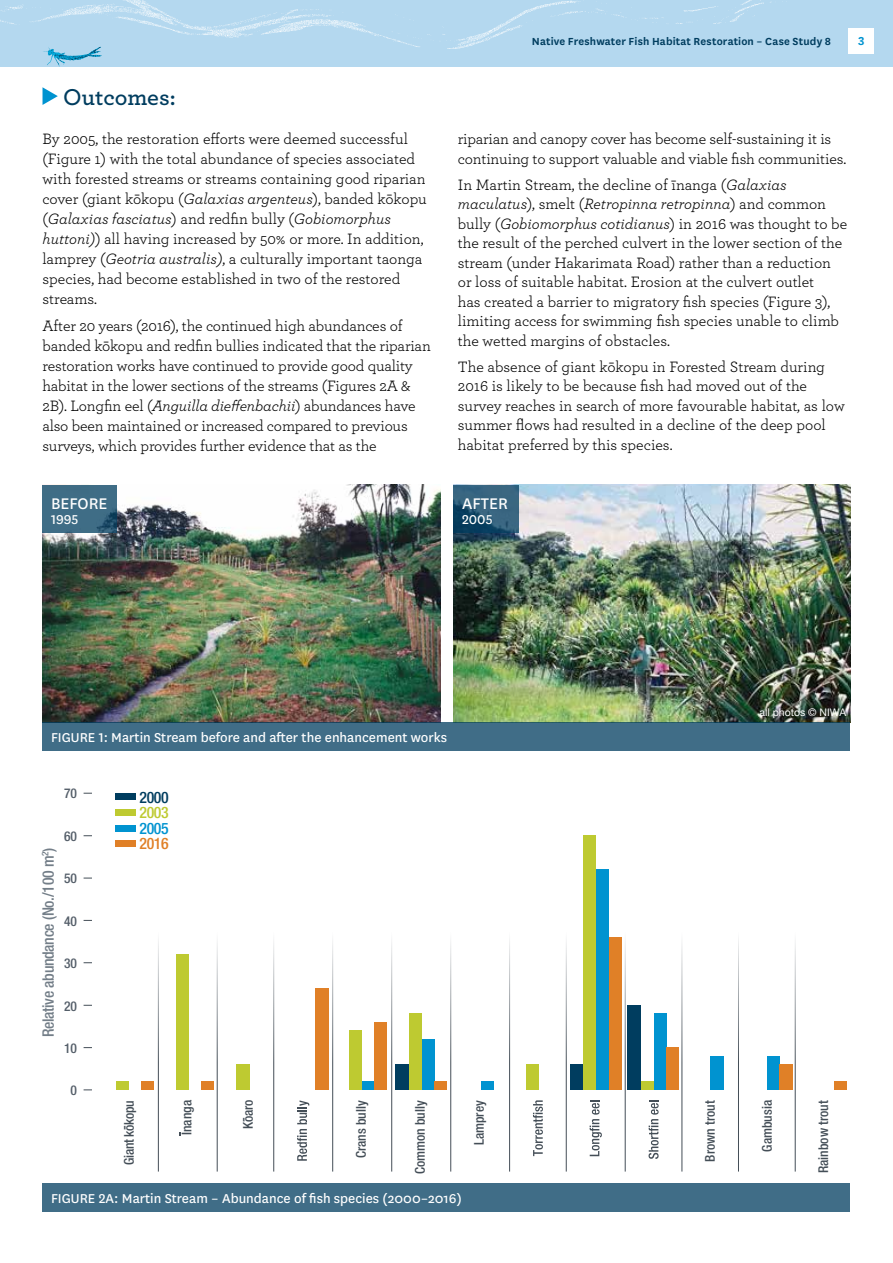
<style>
.page{position:relative;width:893px;height:1263px;background:#fff}
.page>*{position:absolute;margin:0;border:0;box-sizing:border-box;transform-origin:0 0}
.t1{font:600 24px "Archer";color:#003d5f}
.t2{font:18px "National";color:#fff}
.t3{font:15.75px/20px "Archer";letter-spacing:-.01em;color:#000}
.t4{font:500 condensed 15.75px "Helvetica Neue LT Std";letter-spacing:-.02em;color:#737e88}
.t5{font:500 condensed 15.75px "Helvetica Neue LT Std";color:#003d5f}
.t6{font:500 condensed 15.75px "Helvetica Neue LT Std";color:#beca31}
.t7{font:500 condensed 15.75px "Helvetica Neue LT Std";color:#0093d0}
.t8{font:500 condensed 15.75px "Helvetica Neue LT Std";color:#e08027}
.t9{font:15px "National";color:#fff}
.t10{font:500 condensed 13.5px "Helvetica Neue LT Std";color:#444e57}
.t11{font:500 condensed 13.5px "Helvetica Neue LT Std";letter-spacing:-.02em;color:#545e69}
.t12{font:500 condensed 13.5px "Helvetica Neue LT Std";letter-spacing:-.02em;color:#444e57}
.t13{font:600 13.5px "National";color:#0093d0}
.t14{font:600 12px "National";letter-spacing:.01em;color:#003d5f}
.t15{font:10.5px "Helvetica Neue";color:#fff}
.s1{font-style:italic}
</style>
<div class="page">
<div style="left:0;top:0;width:893px;height:67px;background:#b4d8ef"></div>
<img style="left:0;top:0;width:864px;height:54px">
<img style="left:43px;top:47px;width:59px;height:20px">
<div style="left:848px;top:28px;width:26px;height:25px;background:#fff"></div>
<svg style="left:43px;top:87px;width:15px;height:18px"></svg>
<img style="left:454px;top:485px;width:396px;height:237px">
<svg style="left:454px;top:485px;width:65px;height:47px;background:#2b5a77"></svg>
<img style="left:43px;top:485px;width:398px;height:237px">
<svg style="left:43px;top:485px;width:74px;height:47px;background:#3c6a83"></svg>
<div style="left:43px;top:722px;width:807px;height:28px;background:#406d87"></div>
<div style="left:43px;top:1183px;width:807px;height:28px;background:#406d87"></div>
<svg style="left:297px;top:1100px;width:12px;height:61px"></svg>
<svg style="left:533px;top:1100px;width:10px;height:56px"></svg>
<svg style="left:590px;top:1100px;width:12px;height:56px"></svg>
<svg style="left:649px;top:1100px;width:10px;height:59px"></svg>
<div style="left:115px;top:793px;width:21px;height:6px;background:#003d5f"></div>
<div style="left:115px;top:810px;width:21px;height:6px;background:#beca31"></div>
<div style="left:115px;top:825px;width:21px;height:6px;background:#0093d0"></div>
<div style="left:115px;top:840px;width:21px;height:7px;background:#e08027"></div>
<div style="left:396px;top:1064px;width:13px;height:26px;background:#003d5f"></div>
<div style="left:570px;top:1064px;width:13px;height:26px;background:#003d5f"></div>
<div style="left:628px;top:1005px;width:13px;height:85px;background:#003d5f"></div>
<div style="left:116px;top:1081px;width:13px;height:9px;background:#beca31"></div>
<div style="left:176px;top:954px;width:13px;height:136px;background:#beca31"></div>
<div style="left:237px;top:1064px;width:13px;height:26px;background:#beca31"></div>
<div style="left:349px;top:1030px;width:13px;height:60px;background:#beca31"></div>
<div style="left:409px;top:1013px;width:13px;height:77px;background:#beca31"></div>
<div style="left:526px;top:1064px;width:13px;height:26px;background:#beca31"></div>
<div style="left:583px;top:835px;width:13px;height:255px;background:#beca31"></div>
<div style="left:641px;top:1081px;width:13px;height:9px;background:#beca31"></div>
<div style="left:362px;top:1081px;width:13px;height:9px;background:#0093d0"></div>
<div style="left:422px;top:1039px;width:12px;height:51px;background:#0093d0"></div>
<div style="left:482px;top:1081px;width:12px;height:9px;background:#0093d0"></div>
<div style="left:596px;top:869px;width:13px;height:221px;background:#0093d0"></div>
<div style="left:654px;top:1013px;width:13px;height:77px;background:#0093d0"></div>
<div style="left:710px;top:1056px;width:13px;height:34px;background:#0093d0"></div>
<div style="left:767px;top:1056px;width:13px;height:34px;background:#0093d0"></div>
<div style="left:141px;top:1081px;width:13px;height:8px;background:#e08027"></div>
<div style="left:201px;top:1081px;width:13px;height:8px;background:#e08027"></div>
<div style="left:316px;top:988px;width:13px;height:102px;background:#e08027"></div>
<div style="left:375px;top:1022px;width:12px;height:68px;background:#e08027"></div>
<div style="left:434px;top:1081px;width:13px;height:9px;background:#e08027"></div>
<div style="left:609px;top:937px;width:12px;height:153px;background:#e08027"></div>
<div style="left:667px;top:1047px;width:12px;height:43px;background:#e08027"></div>
<div style="left:780px;top:1064px;width:13px;height:26px;background:#e08027"></div>
<div style="left:834px;top:1081px;width:13px;height:9px;background:#e08027"></div>
<hr style="left:566px;top:921px;width:1px;height:250px;background:#444e57">
<hr style="left:509px;top:921px;width:1px;height:250px;background:#444e57">
<hr style="left:450px;top:921px;width:1px;height:250px;background:#444e57">
<hr style="left:391px;top:921px;width:1px;height:250px;background:#444e57">
<hr style="left:332px;top:921px;width:1px;height:250px;background:#444e57">
<hr style="left:273px;top:921px;width:1px;height:250px;background:#444e57">
<hr style="left:217px;top:921px;width:1px;height:250px;background:#444e57">
<hr style="left:158px;top:921px;width:1px;height:250px;background:#444e57">
<hr style="left:795px;top:921px;width:1px;height:250px;background:#444e57">
<hr style="left:738px;top:921px;width:1px;height:250px;background:#444e57">
<hr style="left:682px;top:921px;width:1px;height:250px;background:#444e57">
<hr style="left:625px;top:921px;width:1px;height:250px;background:#444e57">
<h1 class="t1" style="left:63px;top:79px;width:114px">Outcomes:</h1>
<p class="t3" style="left:43px;top:128px;width:386px">By 2005, the restoration efforts were deemed successful (Figure 1) with the total abundance of species associated with forested streams or streams containing good riparian cover (giant kōkopu (<span class="s1">Galaxias argenteus</span>), banded kōkopu (<span class="s1">Galaxias fasciatus</span>) and redfin bully (<span class="s1">Gobiomorphus huttoni)</span>) all having increased by 50% or more. In addition, lamprey (<span class="s1">Geotria australis)</span>, a culturally important taonga species, had become established in two of the restored streams.</p>
<p class="t3" style="left:43px;top:315px;width:390px">After 20 years (2016), the continued high abundances of banded kōkopu and redfin bullies indicated that the riparian restoration works have continued to provide good quality habitat in the lower sections of the streams (Figures 2A &amp; 2B). Longfin eel (<span class="s1">Anguilla dieffenbachii</span>) abundances have also been maintained or increased compared to previous surveys, which provides further evidence that as the</p>
<p class="t2" style="left:51px;top:491px;width:58px">BEFORE</p>
<p class="t9" style="left:51px;top:509px;width:29px">1995</p>
<p class="t14" style="left:532px;top:33px;width:301px">Native Freshwater Fish Habitat Restoration – Case Study 8</p>
<p class="t13" style="left:858px;top:31px;width:8px">3</p>
<p class="t3" style="left:458px;top:129px;width:390px;line-height:19.5px">riparian and canopy cover has become self-sustaining it is continuing to support valuable and viable fish communities.</p>
<p class="t3" style="left:458px;top:174px;width:391px;line-height:19.5px">In Martin Stream, the decline of īnanga (<span class="s1">Galaxias maculatus</span>), smelt (<span class="s1">Retropinna retropinna</span>) and common bully (<span class="s1">Gobiomorphus cotidianus</span>) in 2016 was thought to be the result of the perched culvert in the lower section of the stream (under Hakarimata Road) rather than a reduction or loss of suitable habitat. Erosion at the culvert outlet<br>has created a barrier to migratory fish species (Figure 3), limiting access for swimming fish species unable to climb the wetted margins of obstacles.</p>
<p class="t3" style="left:458px;top:356px;width:388px;line-height:19.5px">The absence of giant kōkopu in Forested Stream during 2016 is likely to be because fish had moved out of the survey reaches in search of more favourable habitat, as low summer flows had resulted in a decline of the deep pool habitat preferred by this species.</p>
<p class="t2" style="left:462px;top:491px;width:47px">AFTER</p>
<p class="t9" style="left:462px;top:509px;width:32px">2005</p>
<p class="t9" style="left:51px;top:727px;width:398px">FIGURE 1: Martin Stream before and after the enhancement works</p>
<p class="t11" style="left:64px;top:785px;width:14px">70</p>
<p class="t11" style="left:64px;top:828px;width:14px">60</p>
<p class="t11" style="left:64px;top:870px;width:14px">50</p>
<p class="t11" style="left:64px;top:913px;width:14px">40</p>
<p class="t11" style="left:64px;top:955px;width:14px">30</p>
<p class="t11" style="left:64px;top:998px;width:14px">20</p>
<p class="t11" style="left:64px;top:1040px;width:14px">10</p>
<p class="t11" style="left:70px;top:1082px;width:8px">0</p>
<p class="t4" style="left:39px;top:1037px;width:191px;rotate:-90deg">Relative abundance (No./100 m<sup>2</sup>)</p>
<p class="t5" style="left:139px;top:788px;width:31px">2000</p>
<p class="t6" style="left:139px;top:803px;width:31px">2003</p>
<p class="t7" style="left:139px;top:819px;width:31px">2005</p>
<p class="t8" style="left:139px;top:834px;width:31px">2016</p>
<p class="t15" style="left:759px;top:705px;width:88px">all photos © NIWA</p>
<p class="t10" style="left:179px;top:1135px;width:36px;rotate:-90deg">Inanga</p>
<p class="t12" style="left:121px;top:1165px;width:66px;rotate:-90deg">Giant ko-kopu</p>
<p class="t10" style="left:240px;top:1129px;width:30px;rotate:-90deg">Ko-aro</p>
<p class="t10" style="left:353px;top:1158px;width:59px;rotate:-90deg">Crans bully</p>
<p class="t10" style="left:412px;top:1174px;width:75px;rotate:-90deg">Common bully</p>
<p class="t10" style="left:471px;top:1145px;width:46px;rotate:-90deg">Lamprey</p>
<p class="t10" style="left:702px;top:1161px;width:63px;rotate:-90deg">Brown trout</p>
<p class="t10" style="left:759px;top:1152px;width:53px;rotate:-90deg">Gambusia</p>
<p class="t10" style="left:815px;top:1173px;width:74px;rotate:-90deg">Rainbow trout</p>
<p class="t9" style="left:51px;top:1188px;width:412px">FIGURE 2A: Martin Stream – Abundance of fish species (2000–2016)</p>
</div>
